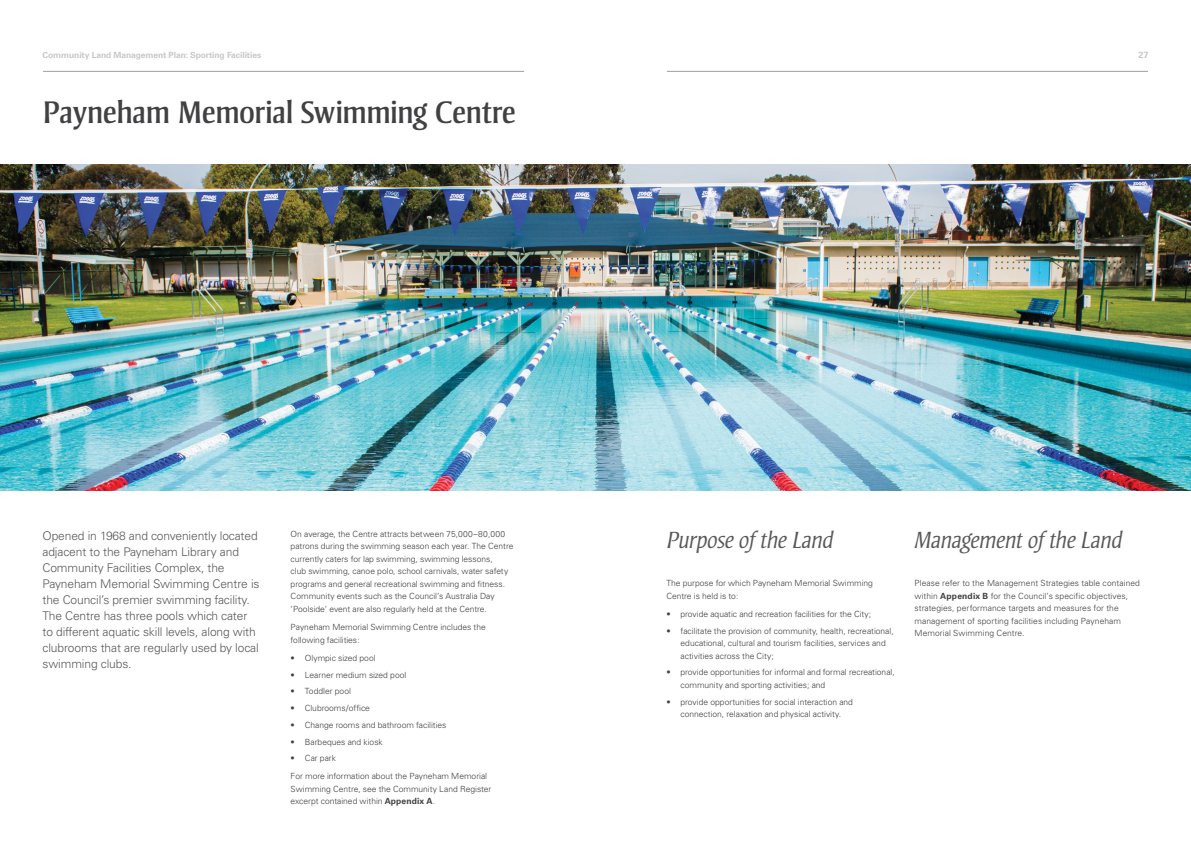
<style>
.page{position:relative;width:1191px;height:842px;background:#fff}
.page>*{position:absolute;margin:0;border:0;box-sizing:border-box;transform-origin:0 0}
.t1{font:32px "Strayhorn";letter-spacing:-.025em;color:#414042}
.t2{font:italic 300 24px "Strayhorn";letter-spacing:-.025em;color:#58595b}
.t3{font:300 12px/16px "Univers";letter-spacing:-.01em;color:#58595b}
.t4{font:700 9px "Univers";color:#c7c8ca}
.t5{font:300 8.5px/12.5px "Univers";color:#414042}
.t6{font:700 8.5px "Univers";letter-spacing:-.01em;color:#c7c8ca}
.s1{font-weight:700}
</style>
<div class="page">
<hr style="left:667px;top:71px;width:481px;height:1px;background:#9d9fa2">
<hr style="left:43px;top:71px;width:481px;height:1px;background:#9d9fa2">
<img style="left:0;top:164px;width:1191px;height:326px">
<p class="t6" style="left:43px;top:50px;width:220px">Community Land Management Plan: Sporting Facilities</p>
<p class="t4" style="left:1138px;top:49px;width:11px">27</p>
<h1 class="t1" style="left:43px;top:94px;width:475px">Payneham Memorial Swimming Centre</h1>
<p class="t5" style="left:291px;top:528px;width:224px">On average, the Centre attracts between 75,000–80,000 patrons during the swimming season each year. The Centre currently caters for lap swimming, swimming lessons,<br>club swimming, canoe polo, school carnivals, water safety programs and general recreational swimming and fitness.<br>Community events such as the Council’s Australia Day ‘Poolside’ event are also regularly held at the Centre.</p>
<p class="t5" style="left:291px;top:621px;width:197px">Payneham Memorial Swimming Centre includes the following facilities:</p>
<p class="t5" style="left:291px;top:651px;width:86px">• Olympic sized pool</p>
<p class="t5" style="left:291px;top:668px;width:117px">• Learner medium sized pool</p>
<p class="t5" style="left:291px;top:685px;width:62px">• Toddler pool</p>
<p class="t5" style="left:291px;top:702px;width:81px">• Clubrooms/office</p>
<p class="t5" style="left:291px;top:718px;width:157px">• Change rooms and bathroom facilities</p>
<p class="t5" style="left:291px;top:735px;width:94px">• Barbeques and kiosk</p>
<p class="t5" style="left:291px;top:749px;width:198px;line-height:18.2px">• Car park<br>For more information about the Payneham Memorial</p>
<p class="t5" style="left:291px;top:783px;width:202px">Swimming Centre, see the Community Land Register excerpt contained within <span class="s1">Appendix A</span>.</p>
<p class="t3" style="left:43px;top:527px;width:218px">Opened in 1968 and conveniently located adjacent to the Payneham Library and Community Facilities Complex, the Payneham Memorial Swimming Centre is the Council’s premier swimming facility.<br>The Centre has three pools which cater to different aquatic skill levels, along with clubrooms that are regularly used by local swimming clubs.</p>
<h2 class="t2" style="left:914px;top:527px;width:209px">Management of the Land</h2>
<h2 class="t2" style="left:666px;top:527px;width:169px">Purpose of the Land</h2>
<p class="t5" style="left:666px;top:577px;width:208px">The purpose for which Payneham Memorial Swimming<br>Centre is held is to:</p>
<p class="t5" style="left:666px;top:608px;width:206px">• provide aquatic and recreation facilities for the City;</p>
<p class="t5" style="left:680px;top:624px;width:215px;text-indent:-14px">• facilitate the provision of community, health, recreational, educational, cultural and tourism facilities, services and activities across the City;</p>
<p class="t5" style="left:680px;top:666px;width:216px;text-indent:-14px">• provide opportunities for informal and formal recreational, community and sporting activities; and</p>
<p class="t5" style="left:666px;top:695px;width:188px;text-align:center">• provide opportunities for social interaction and connection, relaxation and physical activity.</p>
<p class="t5" style="left:914px;top:577px;width:227px">Please refer to the Management Strategies table contained within <span class="s1">Appendix B</span> for the Council’s specific objectives, strategies, performance targets and measures for the management of sporting facilities including Payneham Memorial Swimming Centre.</p>
</div>
